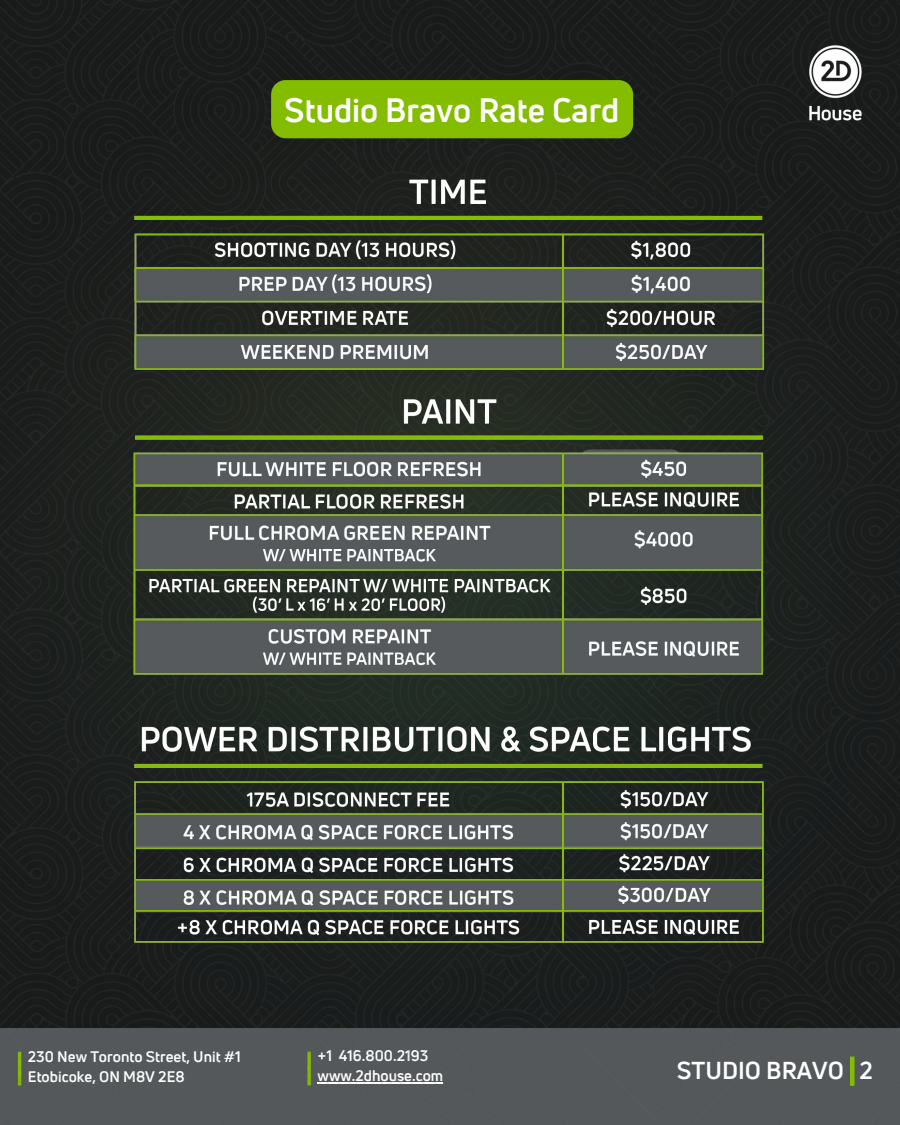
<style>
.page{position:relative;width:900px;height:1125px;background:#fff}
.page>*{position:absolute;margin:0;border:0;box-sizing:border-box;transform-origin:0 0}
.t1{font:700 33px "Uni Neue";color:#fff}
.t2{font:700 23.85px "Uni Neue";color:#fff}
.t3{font:700 15px "Uni Neue";color:#fff}
</style>
<div class="page">
<img style="left:0;top:0;width:655px;height:1125px">
<img style="left:652px;top:639px;width:248px;height:486px">
<img style="left:655px;top:0;width:245px;height:639px">
<img style="left:798px;top:34px;width:77px;height:93px">
<div style="left:271px;top:80px;width:362px;height:58px;background:#84bd00;border-radius:15px"></div>
<img style="left:14px;top:163px;width:868px;height:947px">
<p class="t1" style="left:284px;top:87px;width:337px">Studio Bravo Rate Card</p>
<p class="t3" style="left:28px;top:1046px;width:215px">230 New Toronto Street, Unit #1</p>
<p class="t3" style="left:28px;top:1066px;width:158px">Etobicoke, ON M8V 2E8</p>
<p class="t3" style="left:318px;top:1045px;width:112px">+1 416.800.2193</p>
<p class="t3" style="left:318px;top:1065px;width:127px">www.2dhouse.com</p>
<p class="t2" style="left:677px;top:1054px;width:197px">STUDIO BRAVO 2</p>
</div>
